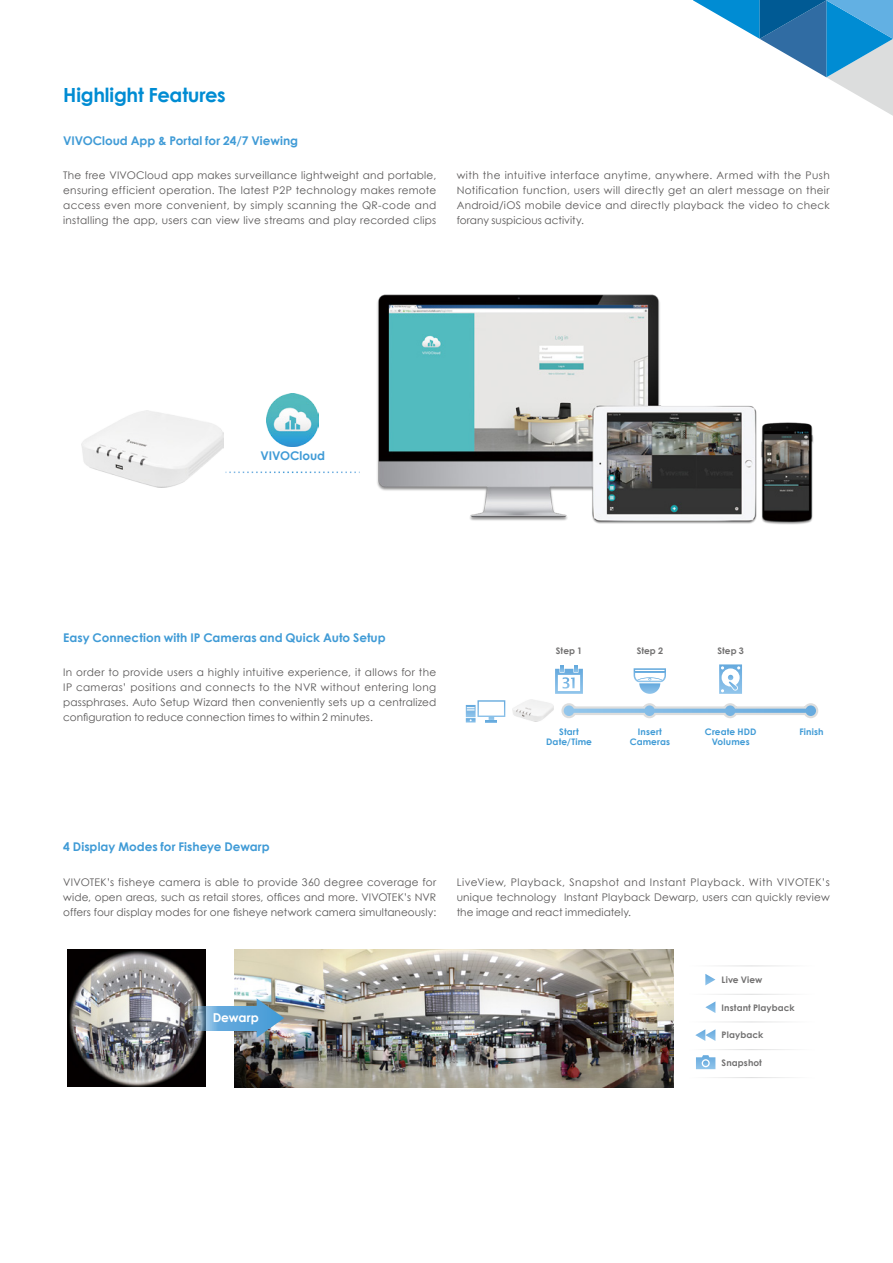
<style>
.page{position:relative;width:893px;height:1263px;background:#fff}
.page>*{position:absolute;margin:0;border:0;box-sizing:border-box;transform-origin:0 0}
.t1{font:700 19.5px "Century Gothic";letter-spacing:-.015em;color:#008cd3}
.t2{font:700 12.3px "Century Gothic";color:#fff}
.t3{font:700 12px "Century Gothic";color:#409bd6}
.t4{font:10.5px/15px "Century Gothic";letter-spacing:.01em;color:#595757;text-align:justify}
.t5{font:700 9px "Century Gothic";letter-spacing:.01em;color:#727171}
.t6{font:700 9px/10.8px "Century Gothic";letter-spacing:.01em;color:#409bd6;text-align:center}
</style>
<div class="page">
<svg style="left:693px;top:0;width:200px;height:116px"></svg>
<img style="left:377px;top:295px;width:436px;height:230px">
<img style="left:266px;top:393px;width:53px;height:53px">
<img style="left:81px;top:410px;width:143px;height:77px">
<svg style="left:226px;top:472px;width:134px;height:1px"></svg>
<svg style="left:466px;top:700px;width:39px;height:22px"></svg>
<svg style="left:719px;top:664px;width:23px;height:30px"></svg>
<svg style="left:555px;top:666px;width:28px;height:28px"></svg>
<svg style="left:634px;top:668px;width:32px;height:26px"></svg>
<hr style="left:634px;top:672px;width:31px;height:1px;background:#70b0e1">
<svg style="left:561px;top:703px;width:257px;height:15px"></svg>
<img style="left:512px;top:699px;width:41px;height:23px">
<svg style="left:695px;top:1029px;width:20px;height:12px"></svg>
<svg style="left:705px;top:1001px;width:10px;height:12px"></svg>
<svg style="left:705px;top:974px;width:10px;height:11px"></svg>
<svg style="left:696px;top:1055px;width:19px;height:14px"></svg>
<img style="left:234px;top:949px;width:439px;height:138px">
<img style="left:68px;top:950px;width:137px;height:137px">
<svg style="left:185px;top:1006px;width:72px;height:24px"></svg>
<svg style="left:257px;top:998px;width:27px;height:40px"></svg>
<h1 class="t1" style="left:63px;top:80px;width:164px">Highlight Features</h1>
<p class="t3" style="left:63px;top:131px;width:236px">VIVOCloud App &amp; Portal for 24/7 Viewing</p>
<p class="t4" style="left:63px;top:168px;width:375px">The free VIVOCloud app makes surveillance lightweight and portable, ensuring efficient operation. The latest P2P technology makes remote access even more convenient, by simply scanning the QR-code and installing the app, users can view live streams and play recorded clips</p>
<p class="t4" style="left:457px;top:168px;width:375px">with the intuitive interface anytime, anywhere. Armed with the Push Notification function, users will directly get an alert message on their Android/iOS mobile device and directly playback the video to check forany suspicious activity.</p>
<p class="t3" style="left:260px;top:447px;width:66px">VIVOCloud</p>
<p class="t3" style="left:63px;top:628px;width:324px">Easy Connection with IP Cameras and Quick Auto Setup</p>
<p class="t4" style="left:63px;top:665px;width:375px">In order to provide users a highly intuitive experience, it allows for the IP cameras’ positions and connects to the NVR without entering long passphrases. Auto Setup Wizard then conveniently sets up a centralized configuration to reduce connection times to within 2 minutes.</p>
<p class="t5" style="left:556px;top:644px;width:28px">Step 1</p>
<p class="t5" style="left:637px;top:644px;width:28px">Step 2</p>
<p class="t5" style="left:717px;top:644px;width:28px">Step 3</p>
<p class="t6" style="left:546px;top:726px;width:47px">Start<br>Date/Time</p>
<p class="t6" style="left:630px;top:726px;width:42px">Insert<br>Cameras</p>
<p class="t6" style="left:705px;top:726px;width:53px">Create HDD<br>Volumes</p>
<p class="t6" style="left:799px;top:726px;width:26px">Finish</p>
<p class="t3" style="left:63px;top:838px;width:208px">4 Display Modes for Fisheye Dewarp</p>
<p class="t4" style="left:63px;top:874px;width:375px">VIVOTEK’s fisheye camera is able to provide 360 degree coverage for wide, open areas, such as retail stores, offices and more. VIVOTEK’s NVR offers four display modes for one fisheye network camera simultaneously:</p>
<p class="t4" style="left:457px;top:874px;width:375px">LiveView, Playback, Snapshot and Instant Playback. With VIVOTEK’s unique technology Instant Playback Dewarp, users can quickly review the image and react immediately.</p>
<p class="t2" style="left:213px;top:1008px;width:48px">Dewarp</p>
<p class="t5" style="left:722px;top:973px;width:42px">Live View</p>
<p class="t5" style="left:722px;top:1000px;width:75px">Instant Playback</p>
<p class="t5" style="left:722px;top:1028px;width:43px">Playback</p>
<p class="t5" style="left:722px;top:1056px;width:42px">Snapshot</p>
</div>
